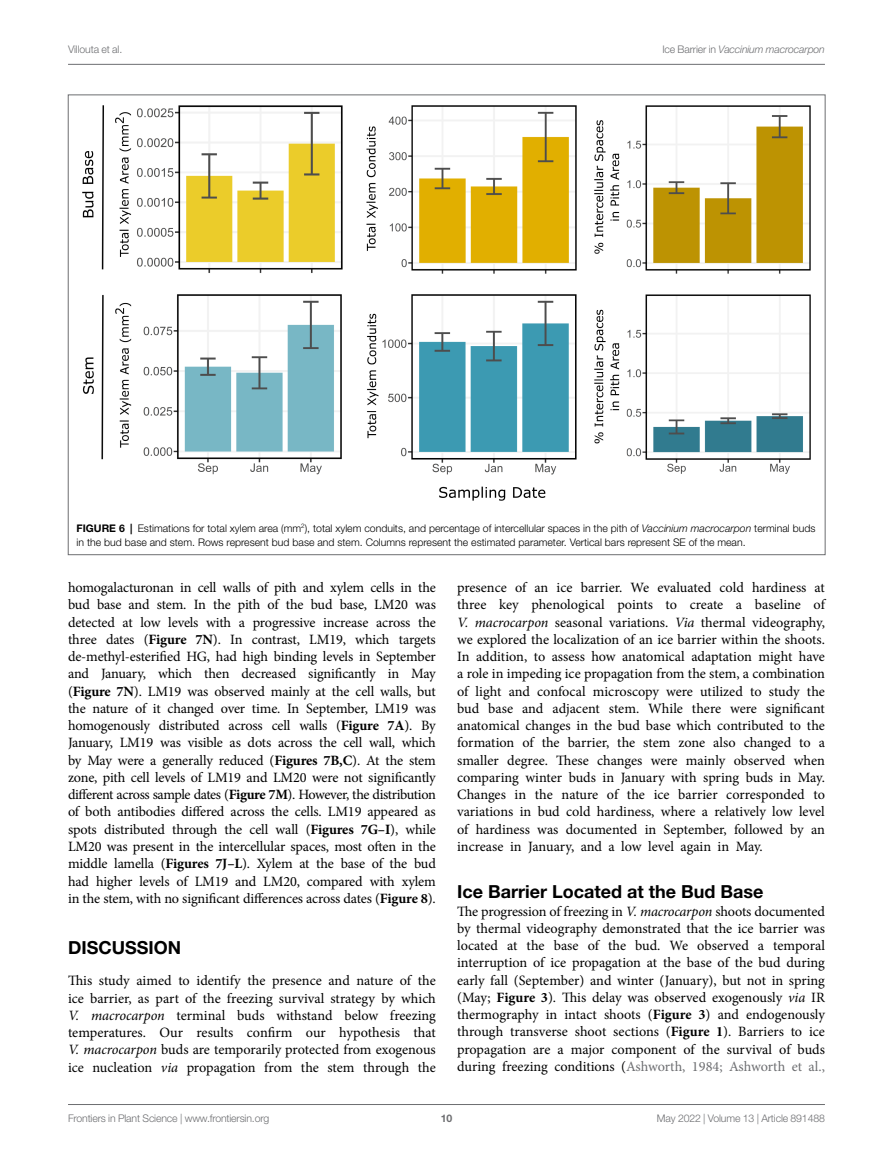
<style>
.page{position:relative;width:893px;height:1170px;background:#fff}
.page>*{position:absolute;margin:0;border:0;box-sizing:border-box;transform-origin:0 0}
.HEAD_2{font:700 18px "Helvetica Neue LT Std";color:#000}
.HEAD_1{font:700 18px "Helvetica Neue LT Std";color:#000}
.TEXT_FLUSH{font:14.25px/17.2px "Minion Pro";letter-spacing:-.005em;color:#000;text-align:justify}
.FIG_LEG{font:300 10.5px/14.2px "Helvetica Neue LT Std";color:#000}
.t1{font:300 10.5px "Helvetica Neue LT Std";letter-spacing:-.015em;color:#6d6e71}
.t2{font:italic 300 10.5px "Helvetica Neue LT Std";letter-spacing:-.015em;color:#6d6e71}
.t3{font:700 10.5px "Helvetica Neue LT Std";color:#6d6e71}
.s1{font-style:normal}
.s2{font-weight:700}
.s3{font-style:italic}
.s4{color:#6d6e71}
</style>
<div class="page">
<hr style="left:68px;top:64px;width:757px;height:1px;background:#6d6e71">
<hr style="left:68px;top:1104px;width:757px;height:1px;background:#6d6e71">
<img style="left:82px;top:105px;width:729px;height:396px">
<p class="t1" style="left:68px;top:42px;width:56px">Villouta et al.</p>
<p class="t2" style="left:662px;top:43px;width:164px"><span class="s1">Ice Barrier in</span> Vaccinium macrocarpon</p>
<p class="FIG_LEG" style="left:77px;top:521px;width:740px"><span class="s2">FIGURE 6 |</span> Estimations for total xylem area (mm<sup>2</sup>), total xylem conduits, and percentage of intercellular spaces in the pith of <span class="s3">Vaccinium macrocarpon</span> terminal buds in the bud base and stem. Rows represent bud base and stem. Columns represent the estimated parameter. Vertical bars represent SE of the mean.</p>
<p class="TEXT_FLUSH" style="left:68px;top:579px;width:369px">homogalacturonan in cell walls of pith and xylem cells in the bud base and stem. In the pith of the bud base, LM20 was detected at low levels with a progressive increase across the three dates (<span class="s2">Figure 7N</span>). In contrast, LM19, which targets de-methyl-esterified HG, had high binding levels in September and January, which then decreased significantly in May (<span class="s2">Figure 7N</span>). LM19 was observed mainly at the cell walls, but the nature of it changed over time. In September, LM19 was homogenously distributed across cell walls (<span class="s2">Figure 7A</span>). By January, LM19 was visible as dots across the cell wall, which by May were a generally reduced (<span class="s2">Figures 7B,C</span>). At the stem zone, pith cell levels of LM19 and LM20 were not significantly different across sample dates (<span class="s2">Figure 7M</span>). However, the distribution of both antibodies differed across the cells. LM19 appeared as spots distributed through the cell wall (<span class="s2">Figures 7G–I</span>), while LM20 was present in the intercellular spaces, most often in the middle lamella (<span class="s2">Figures 7J–L</span>). Xylem at the base of the bud had higher levels of LM19 and LM20, compared with xylem in the stem, with no significant differences across dates (<span class="s2">Figure 8</span>).</p>
<p class="HEAD_1" style="left:68px;top:936px;width:115px">DISCUSSION</p>
<p class="TEXT_FLUSH" style="left:68px;top:972px;width:369px">This study aimed to identify the presence and nature of the ice barrier, as part of the freezing survival strategy by which <span class="s3">V. macrocarpon</span> terminal buds withstand below freezing temperatures. Our results confirm our hypothesis that <span class="s3">V. macrocarpon</span> buds are temporarily protected from exogenous ice nucleation <span class="s3">via</span> propagation from the stem through the</p>
<p class="TEXT_FLUSH" style="left:457px;top:579px;width:369px">presence of an ice barrier. We evaluated cold hardiness at three key phenological points to create a baseline of <span class="s3">V. macrocarpon</span> seasonal variations. <span class="s3">Via</span> thermal videography, we explored the localization of an ice barrier within the shoots.<br>In addition, to assess how anatomical adaptation might have a role in impeding ice propagation from the stem, a combination of light and confocal microscopy were utilized to study the bud base and adjacent stem. While there were significant anatomical changes in the bud base which contributed to the formation of the barrier, the stem zone also changed to a smaller degree. These changes were mainly observed when comparing winter buds in January with spring buds in May.<br>Changes in the nature of the ice barrier corresponded to variations in bud cold hardiness, where a relatively low level of hardiness was documented in September, followed by an increase in January, and a low level again in May.</p>
<p class="HEAD_2" style="left:457px;top:880px;width:308px">Ice Barrier Located at the Bud Base</p>
<p class="TEXT_FLUSH" style="left:457px;top:902px;width:369px">The progression of freezing in <span class="s3">V. macrocarpon</span> shoots documented by thermal videography demonstrated that the ice barrier was located at the base of the bud. We observed a temporal interruption of ice propagation at the base of the bud during early fall (September) and winter (January), but not in spring (May; <span class="s2">Figure 3</span>). This delay was observed exogenously <span class="s3">via</span> IR thermography in intact shoots (<span class="s2">Figure 3</span>) and endogenously through transverse shoot sections (<span class="s2">Figure 1</span>). Barriers to ice propagation are a major component of the survival of buds during freezing conditions (<span class="s4">Ashworth, 1984; Ashworth et al.,</span></p>
<p class="t1" style="left:68px;top:1111px;width:203px">Frontiers in Plant Science | www.frontiersin.org</p>
<p class="t3" style="left:441px;top:1111px;width:13px">10</p>
<p class="t1" style="left:657px;top:1111px;width:169px">May 2022 | Volume 13 | Article 891488</p>
</div>
